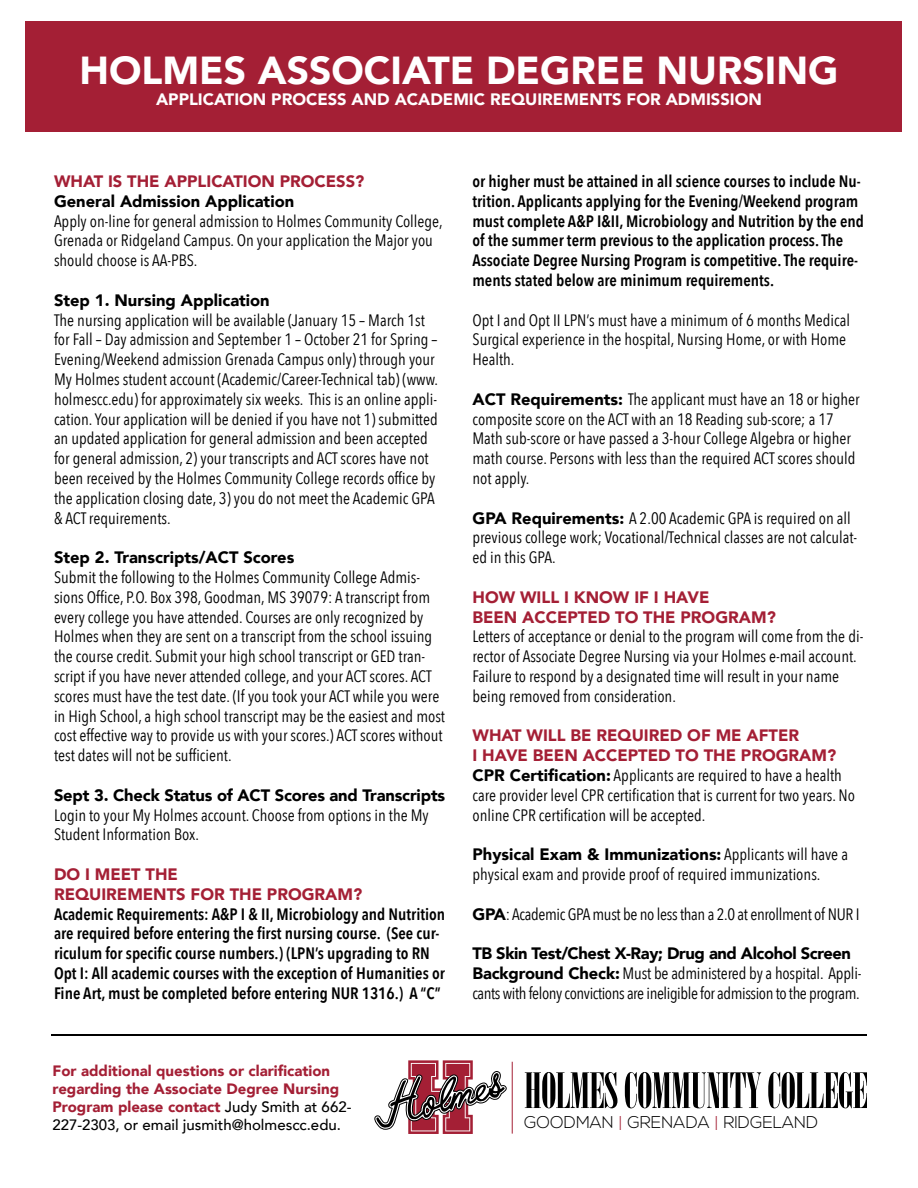
<style>
.page{position:relative;width:918px;height:1188px;background:#fff}
.page>*{position:absolute;margin:0;border:0;box-sizing:border-box;transform-origin:0 0}
.t1{font:900 39px "Avenir";color:#fff}
.t2{font:300 16.95px "Nexa";color:#000}
.t3{font:16.5px/19.8px "Avenir Next Condensed";color:#000}
.t4{font:600 16.5px/19.8px "Avenir Next Condensed";color:#000}
.t5{font:900 16.5px "Avenir";color:#000}
.t6{font:900 16.5px/19.8px "Avenir";color:#a41f35}
.t7{font:16.5px/19.8px "Avenir Next Condensed";letter-spacing:-.025em;color:#000}
.t8{font:16.5px "Avenir Next Condensed";letter-spacing:-.02em;color:#000}
.t9{font:900 16.5px "Avenir";color:#fff}
.t10{font:900 16.5px "Avenir";letter-spacing:-.025em;color:#000}
.t11{font:900 15px/18px "Avenir";color:#a41f35}
.s1{font-weight:500;color:#000}
.s2{font-family:"Avenir";font-weight:900}
.s3{font-family:"Avenir Next Condensed";font-weight:400}
.s4{color:#a41f35}
</style>
<div class="page">
<div style="left:25px;top:22px;width:877px;height:110px;background:#a41f35"></div>
<hr style="left:51px;top:1035px;width:816px;height:1px;background:#000">
<svg style="left:374px;top:1060px;width:132px;height:74px"></svg>
<svg style="left:525px;top:1072px;width:92px;height:36px"></svg>
<svg style="left:625px;top:1072px;width:136px;height:36px"></svg>
<svg style="left:768px;top:1072px;width:99px;height:36px"></svg>
<hr style="left:512px;top:1062px;width:1px;height:72px;background:#a41f35">
<h1 class="t1" style="left:80px;top:37px;width:760px">HOLMES ASSOCIATE DEGREE NURSING</h1>
<p class="t9" style="left:156px;top:85px;width:607px">APPLICATION PROCESS AND ACADEMIC REQUIREMENTS FOR ADMISSION</p>
<p class="t6" style="left:54px;top:171px;width:312px">WHAT IS THE APPLICATION PROCESS?</p>
<p class="t5" style="left:54px;top:187px;width:242px">General Admission Application</p>
<p class="t3" style="left:54px;top:210px;width:390px">Apply on-line for general admission to Holmes Community College,<br>Grenada or Ridgeland Campus. On your application the Major you should choose is AA-PBS.</p>
<p class="t5" style="left:54px;top:286px;width:217px">Step 1. Nursing Application</p>
<p class="t3" style="left:54px;top:309px;width:386px">The nursing application will be available (January 15 – March 1st for Fall – Day admission and September 1 – October 21 for Spring – Evening/Weekend admission Grenada Campus only) through your My Holmes student account (Academic/Career-Technical tab) (www. holmescc.edu) for approximately six weeks. This is an online appli&shy;cation. Your application will be denied if you have not 1) submitted an updated application for general admission and been accepted for general admission, 2) your transcripts and ACT scores have not been received by the Holmes Community College records office by the application closing date, 3) you do not meet the Academic GPA &amp; ACT requirements.</p>
<p class="t5" style="left:54px;top:543px;width:242px">Step 2. Transcripts/ACT Scores</p>
<p class="t3" style="left:54px;top:567px;width:393px">Submit the following to the Holmes Community College Admis&shy;sions Office, P.O. Box 398, Goodman, MS 39079: A transcript from every college you have attended. Courses are only recognized by Holmes when they are sent on a transcript from the school issuing the course credit. Submit your high school transcript or GED tran&shy;script if you have never attended college, and your ACT scores. ACT scores must have the test date. (If you took your ACT while you were in High School, a high school transcript may be the easiest and most cost effective way to provide us with your scores.) ACT scores without test dates will not be sufficient.</p>
<p class="t5" style="left:54px;top:781px;width:393px">Sept 3. Check Status of ACT Scores and Transcripts</p>
<p class="t3" style="left:54px;top:804px;width:376px">Login to your My Holmes account. Choose from options in the My<br>Student Information Box.</p>
<p class="t6" style="left:54px;top:864px;width:310px">DO I MEET THE<br>REQUIREMENTS FOR THE PROGRAM?</p>
<p class="t4" style="left:54px;top:903px;width:393px">Academic Requirements: A&amp;P I &amp; II, Microbiology and Nutrition are required before entering the first nursing course. (See cur&shy;riculum for specific course numbers.) (LPN’s upgrading to RN Opt I: All academic courses with the exception of Humanities or Fine Art, must be completed before entering NUR 1316.) A “C”</p>
<p class="t11" style="left:52px;top:1062px;width:300px">For additional questions or clarification regarding the Associate Degree Nursing Program please contact <span class="s1">Judy Smith at 662- 227-2303, or email jusmith@holmescc.edu.</span></p>
<p class="t4" style="left:473px;top:171px;width:393px">or higher must be attained in all science courses to include Nu&shy;trition. Applicants applying for the Evening/Weekend program must complete A&amp;P I&amp;II, Microbiology and Nutrition by the end of the summer term previous to the application process. The Associate Degree Nursing Program is competitive. The require&shy;ments stated below are minimum requirements.</p>
<p class="t3" style="left:473px;top:309px;width:379px">Opt I and Opt II LPN’s must have a minimum of 6 months Medical<br>Surgical experience in the hospital, Nursing Home, or with Home<br>Health.</p>
<p class="t3" style="left:473px;top:388px;width:389px"><span class="s2">ACT Requirements:</span> The applicant must have an 18 or higher composite score on the ACT with an 18 Reading sub-score; a 17<br>Math sub-score or have passed a 3-hour College Algebra or higher math course. Persons with less than the required ACT scores should not apply.</p>
<p class="t3" style="left:473px;top:507px;width:386px"><span class="s2">GPA Requirements:</span> A 2.00 Academic GPA is required on all previous college work; Vocational/Technical classes are not calculat&shy;ed in this GPA.</p>
<p class="t6" style="left:473px;top:587px;width:305px">HOW WILL I KNOW IF I HAVE<br>BEEN ACCEPTED TO THE PROGRAM?</p>
<p class="t3" style="left:473px;top:626px;width:392px">Letters of acceptance or denial to the program will come from the di&shy;rector of Associate Degree Nursing via your Holmes e-mail account.<br>Failure to respond by a designated time will result in your name being removed from consideration.</p>
<p class="t6" style="left:473px;top:725px;width:365px">WHAT WILL BE REQUIRED OF ME AFTER<br>I HAVE BEEN ACCEPTED TO THE PROGRAM?</p>
<p class="t3" style="left:473px;top:765px;width:384px"><span class="s2">CPR Certification:</span> Applicants are required to have a health care provider level CPR certification that is current for two years. No online CPR certification will be accepted.</p>
<p class="t5" style="left:473px;top:840px;width:377px">Physical Exam &amp; Immunizations: <span class="s3">Applicants will have a</span></p>
<p class="t3" style="left:473px;top:864px;width:350px">physical exam and provide proof of required immunizations.</p>
<p class="t8" style="left:473px;top:900px;width:389px"><span class="s2">GPA</span>: Academic GPA must be no less than a 2.0 at enrollment of NUR I</p>
<p class="t10" style="left:473px;top:939px;width:380px">TB Skin Test/Chest X-Ray; Drug and Alcohol Screen</p>
<p class="t7" style="left:473px;top:963px;width:391px"><span class="s2">Background Check:</span> Must be administered by a hospital. Appli&shy;cants with felony convictions are ineligible for admission to the program.</p>
<p class="t2" style="left:524px;top:1113px;width:296px">GOODMAN <span class="s4">|</span> GRENADA <span class="s4">|</span> RIDGELAND</p>
</div>
